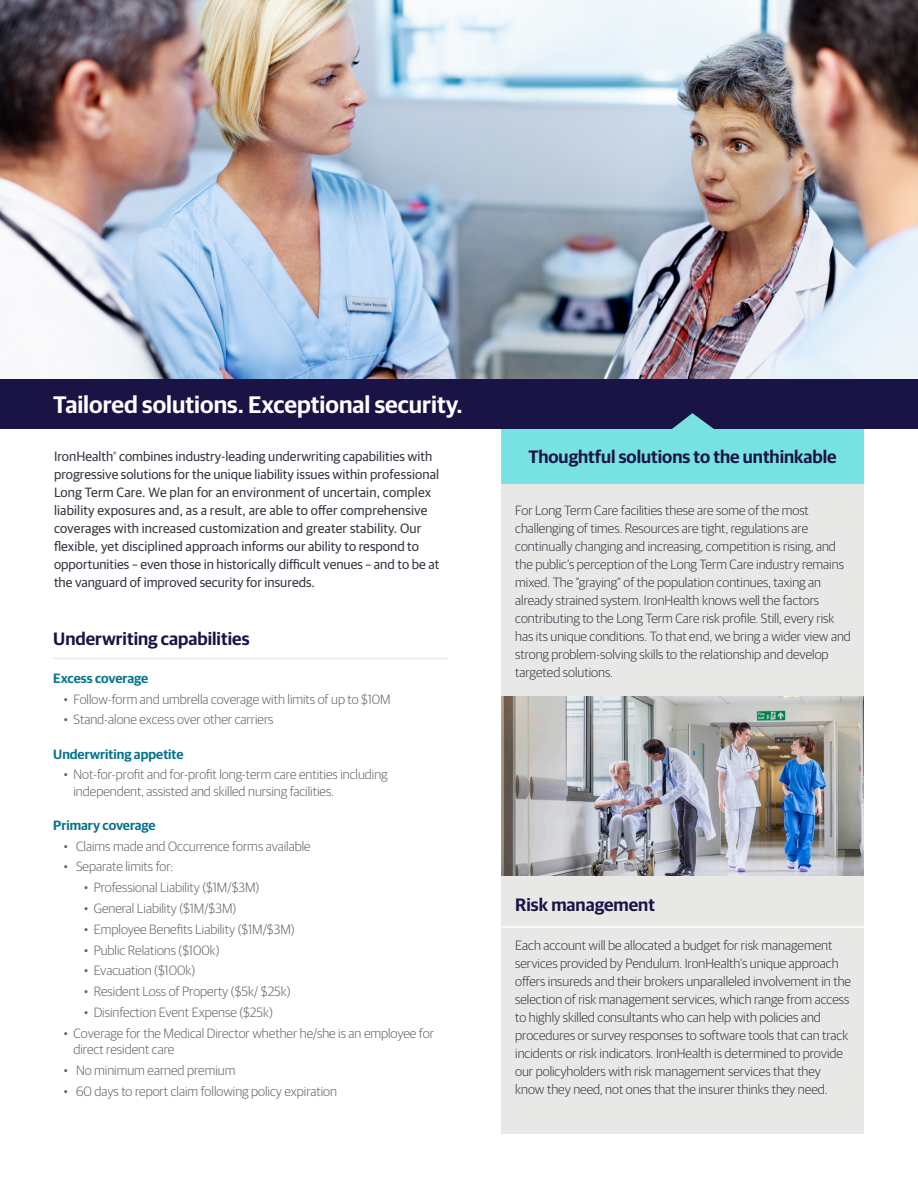
<style>
.page{position:relative;width:918px;height:1188px;background:#fff}
.page>*{position:absolute;margin:0;border:0;box-sizing:border-box;transform-origin:0 0}
.t1{font:600 24px "Guardian Sans";color:#fff}
.Heading{font:600 18px "Guardian Sans";color:#1a1446}
.t2{font:300 13.5px/18px "Guardian Sans";color:#343741}
.t3{font:300 13.5px/16.2px "Guardian Sans";color:#636366}
.t4{font:13.5px/18px "Guardian Sans";color:#343741}
.t5{font:600 13.5px "Guardian Sans";color:#06748c}
</style>
<div class="page">
<div style="left:501px;top:484px;width:363px;height:650px;background:#e8e9e7"></div>
<img style="left:0;top:0;width:918px;height:379px">
<div style="left:0;top:379px;width:918px;height:50px;background:#1a1446"></div>
<svg style="left:501px;top:413px;width:363px;height:71px"></svg>
<img style="left:501px;top:697px;width:363px;height:179px">
<hr style="left:502px;top:926px;width:362px;height:2px;background:#fff">
<hr style="left:53px;top:658px;width:396px;height:1px;background:#e8e9e7">
<p class="t1" style="left:53px;top:387px;width:411px">Tailored solutions. Exceptional security.</p>
<p class="t4" style="left:54px;top:446px;width:387px">IronHealth<sup>®</sup> combines industry-leading underwriting capabilities with progressive solutions for the unique liability issues within professional Long Term Care. We plan for an environment of uncertain, complex liability exposures and, as a result, are able to offer comprehensive coverages with increased customization and greater stability. Our flexible, yet disciplined approach informs our ability to respond to opportunities – even those in historically difficult venues – and to be at the vanguard of improved security for insureds.</p>
<p class="Heading" style="left:53px;top:625px;width:198px">Underwriting capabilities</p>
<p class="t5" style="left:53px;top:668px;width:97px">Excess coverage</p>
<p class="t3" style="left:64px;top:690px;width:329px">• Follow-form and umbrella coverage with limits of up to $10M</p>
<p class="t3" style="left:64px;top:711px;width:211px">• Stand-alone excess over other carriers</p>
<p class="t5" style="left:53px;top:744px;width:132px">Underwriting appetite</p>
<p class="t3" style="left:74px;top:766px;width:316px;text-indent:-10px">• Not-for-profit and for-profit long-term care entities including independent, assisted and skilled nursing facilities.</p>
<p class="t5" style="left:53px;top:815px;width:104px">Primary coverage</p>
<p class="t3" style="left:64px;top:837px;width:248px">• Claims made and Occurrence forms available</p>
<p class="t3" style="left:64px;top:858px;width:111px">• Separate limits for:</p>
<p class="t3" style="left:84px;top:879px;width:177px">• Professional Liability ($1M/$3M)</p>
<p class="t3" style="left:84px;top:899px;width:154px">• General Liability ($1M/$3M)</p>
<p class="t3" style="left:84px;top:920px;width:212px">• Employee Benefits Liability ($1M/$3M)</p>
<p class="t3" style="left:84px;top:941px;width:137px">• Public Relations ($100k)</p>
<p class="t3" style="left:84px;top:962px;width:113px">• Evacuation ($100k)</p>
<p class="t3" style="left:84px;top:983px;width:208px">• Resident Loss of Property ($5k/ $25k)</p>
<p class="t3" style="left:84px;top:1003px;width:190px">• Disinfection Event Expense ($25k)</p>
<p class="t3" style="left:74px;top:1024px;width:362px;text-indent:-10px">• Coverage for the Medical Director whether he/she is an employee for direct resident care</p>
<p class="t3" style="left:64px;top:1061px;width:173px">• No minimum earned premium</p>
<p class="t3" style="left:64px;top:1082px;width:275px">• 60 days to report claim following policy expiration</p>
<p class="Heading" style="left:528px;top:444px;width:310px">Thoughtful solutions to the unthinkable</p>
<p class="t2" style="left:515px;top:501px;width:337px">For Long Term Care facilities these are some of the most challenging of times. Resources are tight, regulations are continually changing and increasing, competition is rising, and the public’s perception of the Long Term Care industry remains mixed. The “graying” of the population continues, taxing an already strained system. IronHealth knows well the factors contributing to the Long Term Care risk profile. Still, every risk has its unique conditions. To that end, we bring a wider view and strong problem-solving skills to the relationship and develop targeted solutions.</p>
<p class="Heading" style="left:515px;top:892px;width:141px">Risk management</p>
<p class="t2" style="left:515px;top:936px;width:337px">Each account will be allocated a budget for risk management services provided by Pendulum. IronHealth’s unique approach offers insureds and their brokers unparalleled involvement in the selection of risk management services, which range from access to highly skilled consultants who can help with policies and procedures or survey responses to software tools that can track incidents or risk indicators. IronHealth is determined to provide our policyholders with risk management services that they know they need, not ones that the insurer thinks they need.</p>
</div>
